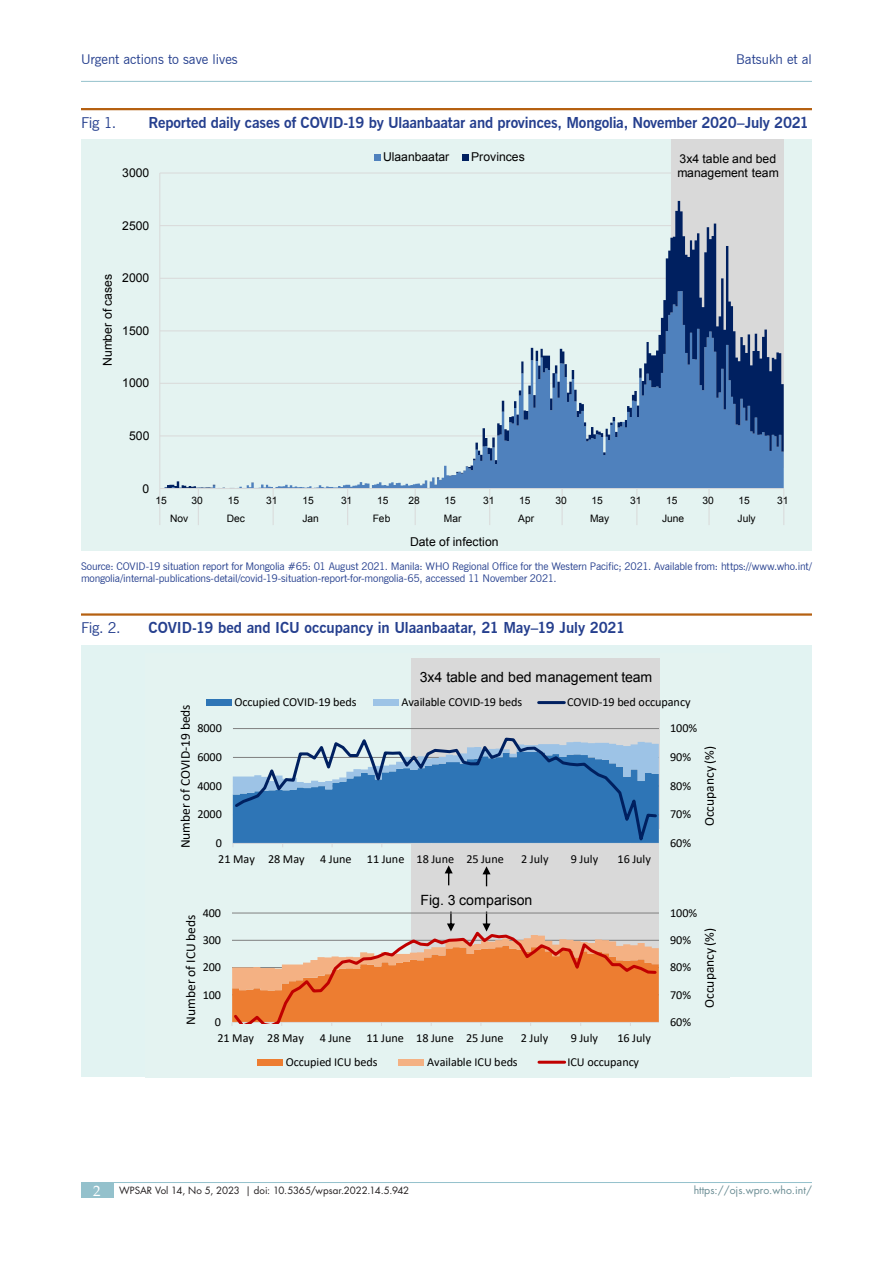
<style>
.page{position:relative;width:893px;height:1263px;background:#fff}
.page>*{position:absolute;margin:0;border:0;box-sizing:border-box;transform-origin:0 0}
.Figure_Head{font:700 15px "News Gothic BT";letter-spacing:-.01em;color:#253f8e}
.Figure_Head-2{font:15px "News Gothic BT";letter-spacing:-.015em;color:#253f8e}
.t1{font:14.1px "Arial";letter-spacing:-.005em;color:#000}
.t2{font:13.5px "Calibri";color:#000}
.t3{font:13.5px "News Gothic BT";color:#253f8e}
.t4{font:12.15px "Calibri";letter-spacing:-.005em;color:#000}
.t5{font:12.15px/14.7px "Arial";letter-spacing:.005em;color:#000}
.Table_Figure_Footnot{font:10.5px/12px "News Gothic BT";letter-spacing:-.015em;color:#253f8e}
.t6{font:10.5px "Futura LT";color:#6b8d94}
.t7{font:10.2px "Arial";letter-spacing:-.01em;color:#000}
.t8{font:9.75px "Futura LT";letter-spacing:-.005em;color:#231f20}
.s1{font-family:"Palatino Linotype";font-size:15px;color:#fff}
</style>
<div class="page">
<hr style="left:81px;top:1182px;width:731px;height:1px;background:#94c1cc">
<div style="left:81px;top:1182px;width:32px;height:16px;background:#94c1cc"></div>
<hr style="left:81px;top:81px;width:731px;height:1px;background:#94c1cc">
<div style="left:81px;top:645px;width:731px;height:432px;background:#e2f3f2"></div>
<hr style="left:81px;top:108px;width:731px;height:2px;background:#b56011">
<hr style="left:81px;top:613px;width:731px;height:3px;background:#b56011">
<div style="left:412px;top:659px;width:247px;height:364px;background:#d9d9d9"></div>
<div style="left:413px;top:659px;width:247px;height:170px;background:#d9d9d9"></div>
<svg style="left:445px;top:865px;width:8px;height:20px"></svg>
<svg style="left:482px;top:866px;width:9px;height:20px"></svg>
<svg style="left:231px;top:911px;width:428px;height:115px"></svg>
<div style="left:257px;top:1059px;width:26px;height:6px;background:#ed7d31"></div>
<div style="left:399px;top:1059px;width:25px;height:6px;background:#f4b183"></div>
<hr style="left:539px;top:1061px;width:26px;height:3px;background:#c00000">
<hr style="left:233px;top:728px;width:426px;height:1px;background:#7f7f7f">
<svg style="left:232px;top:733px;width:427px;height:119px"></svg>
<div style="left:206px;top:699px;width:25px;height:7px;background:#2e75b6"></div>
<div style="left:373px;top:699px;width:26px;height:7px;background:#9dc3e6"></div>
<hr style="left:539px;top:701px;width:25px;height:3px;background:#002060">
<div style="left:81px;top:139px;width:731px;height:412px;background:#e4f3f1"></div>
<div style="left:672px;top:139px;width:112px;height:329px;background:#d9d9d9"></div>
<hr style="left:160px;top:435px;width:624px;height:1px;background:#d9d9d9">
<hr style="left:160px;top:383px;width:624px;height:1px;background:#d9d9d9">
<hr style="left:160px;top:330px;width:624px;height:1px;background:#d9d9d9">
<hr style="left:160px;top:278px;width:624px;height:1px;background:#d9d9d9">
<hr style="left:160px;top:225px;width:624px;height:1px;background:#d9d9d9">
<hr style="left:160px;top:173px;width:624px;height:1px;background:#d9d9d9">
<svg style="left:165px;top:201px;width:619px;height:287px"></svg>
<hr style="left:159px;top:173px;width:1px;height:315px;background:#d9d9d9">
<hr style="left:160px;top:488px;width:624px;height:1px;background:#d9d9d9">
<svg style="left:159px;top:488px;width:1px;height:37px"></svg>
<svg style="left:198px;top:489px;width:1px;height:36px"></svg>
<svg style="left:273px;top:489px;width:1px;height:36px"></svg>
<svg style="left:347px;top:489px;width:1px;height:36px"></svg>
<svg style="left:415px;top:489px;width:1px;height:36px"></svg>
<svg style="left:489px;top:489px;width:1px;height:36px"></svg>
<svg style="left:562px;top:489px;width:1px;height:36px"></svg>
<svg style="left:636px;top:489px;width:1px;height:36px"></svg>
<svg style="left:709px;top:489px;width:1px;height:36px"></svg>
<svg style="left:783px;top:489px;width:1px;height:36px"></svg>
<svg style="left:374px;top:154px;width:6px;height:6px"></svg>
<svg style="left:462px;top:154px;width:6px;height:6px"></svg>
<p class="t3" style="left:81px;top:51px;width:158px">Urgent actions to save lives</p>
<p class="t3" style="left:736px;top:51px;width:77px">Batsukh et al</p>
<p class="Figure_Head-2" style="left:81px;top:114px;width:37px">Fig 1.</p>
<p class="Figure_Head" style="left:148px;top:114px;width:662px">Reported daily cases of COVID-19 by Ulaanbaatar and provinces, Mongolia, November 2020–July 2021</p>
<p class="t5" style="left:122px;top:165px;width:28px">3000</p>
<p class="t5" style="left:122px;top:218px;width:28px">2500</p>
<p class="t5" style="left:100px;top:366px;width:94px;rotate:-90deg">Number of cases</p>
<p class="t5" style="left:122px;top:271px;width:28px">2000</p>
<p class="t5" style="left:122px;top:323px;width:28px">1500</p>
<p class="t5" style="left:122px;top:376px;width:29px">1000</p>
<p class="t5" style="left:383px;top:149px;width:68px">Ulaanbaatar</p>
<p class="t5" style="left:471px;top:149px;width:55px">Provinces</p>
<p class="t5" style="left:677px;top:151px;width:103px">3x4 table and bed management team</p>
<p class="t5" style="left:129px;top:428px;width:22px">500</p>
<p class="t5" style="left:143px;top:481px;width:8px">0</p>
<p class="t7" style="left:155px;top:494px;width:13px">15</p>
<p class="t7" style="left:192px;top:494px;width:13px">30</p>
<p class="t7" style="left:228px;top:494px;width:13px">15</p>
<p class="t7" style="left:266px;top:494px;width:13px">31</p>
<p class="t7" style="left:302px;top:494px;width:13px">15</p>
<p class="t7" style="left:341px;top:494px;width:13px">31</p>
<p class="t7" style="left:377px;top:494px;width:13px">15</p>
<p class="t7" style="left:408px;top:494px;width:13px">28</p>
<p class="t7" style="left:445px;top:494px;width:13px">15</p>
<p class="t7" style="left:483px;top:494px;width:13px">31</p>
<p class="t7" style="left:519px;top:494px;width:13px">15</p>
<p class="t7" style="left:555px;top:494px;width:13px">30</p>
<p class="t7" style="left:592px;top:494px;width:13px">15</p>
<p class="t7" style="left:630px;top:494px;width:13px">31</p>
<p class="t7" style="left:666px;top:494px;width:13px">15</p>
<p class="t7" style="left:702px;top:494px;width:13px">30</p>
<p class="t7" style="left:739px;top:494px;width:13px">15</p>
<p class="t7" style="left:777px;top:494px;width:13px">31</p>
<p class="t7" style="left:170px;top:512px;width:20px">Nov</p>
<p class="t7" style="left:227px;top:512px;width:20px">Dec</p>
<p class="t7" style="left:302px;top:512px;width:18px">Jan</p>
<p class="t7" style="left:373px;top:512px;width:19px">Feb</p>
<p class="t7" style="left:444px;top:512px;width:19px">Mar</p>
<p class="t7" style="left:518px;top:512px;width:17px">Apr</p>
<p class="t7" style="left:590px;top:512px;width:21px">May</p>
<p class="t7" style="left:662px;top:512px;width:24px">June</p>
<p class="t7" style="left:738px;top:512px;width:20px">July</p>
<p class="t5" style="left:410px;top:535px;width:90px">Date of infection</p>
<p class="Table_Figure_Footnot" style="left:81px;top:560px;width:732px">Source: COVID-19 situation report for Mongolia #65: 01 August 2021. Manila: WHO Regional Office for the Western Pacific; 2021. Available from: https://www.who.int/ mongolia/internal-publications-detail/covid-19-situation-report-for-mongolia-65, accessed 11 November 2021.</p>
<p class="Figure_Head-2" style="left:81px;top:619px;width:41px">Fig. 2.</p>
<p class="Figure_Head" style="left:148px;top:619px;width:478px">COVID-19 bed and ICU occupancy in Ulaanbaatar, 21 May–19 July 2021</p>
<p class="t1" style="left:420px;top:668px;width:234px">3x4 table and bed management team</p>
<p class="t2" style="left:176px;top:848px;width:145px;rotate:-90deg">Number of COVID-19 beds</p>
<p class="t4" style="left:197px;top:720px;width:26px">8000</p>
<p class="t4" style="left:197px;top:748px;width:26px">6000</p>
<p class="t4" style="left:197px;top:777px;width:26px">4000</p>
<p class="t4" style="left:197px;top:806px;width:26px">2000</p>
<p class="t4" style="left:216px;top:835px;width:8px">0</p>
<p class="t4" style="left:234px;top:694px;width:124px">Occupied COVID-19 beds</p>
<p class="t4" style="left:401px;top:694px;width:122px">Available COVID-19 beds</p>
<p class="t4" style="left:567px;top:694px;width:125px">COVID-19 bed occupancy</p>
<p class="t4" style="left:670px;top:720px;width:28px">100%</p>
<p class="t4" style="left:670px;top:748px;width:22px">90%</p>
<p class="t4" style="left:670px;top:777px;width:22px">80%</p>
<p class="t4" style="left:670px;top:806px;width:22px">70%</p>
<p class="t4" style="left:670px;top:835px;width:22px">60%</p>
<p class="t2" style="left:700px;top:826px;width:82px;rotate:-90deg">Occupancy (%)</p>
<p class="t4" style="left:218px;top:850px;width:88px">21 May 28 May</p>
<p class="t4" style="left:320px;top:850px;width:33px">4 June</p>
<p class="t4" style="left:367px;top:850px;width:138px">11 June 18 June 25 June</p>
<p class="t4" style="left:521px;top:850px;width:29px">2 July</p>
<p class="t4" style="left:571px;top:850px;width:29px">9 July</p>
<p class="t4" style="left:618px;top:850px;width:35px">16 July</p>
<p class="t4" style="left:203px;top:904px;width:20px">400</p>
<p class="t2" style="left:181px;top:1025px;width:112px;rotate:-90deg">Number of ICU beds</p>
<p class="t4" style="left:203px;top:932px;width:20px">300</p>
<p class="t4" style="left:203px;top:959px;width:20px">200</p>
<p class="t4" style="left:203px;top:986px;width:20px">100</p>
<p class="t4" style="left:215px;top:1013px;width:8px">0</p>
<p class="t1" style="left:420px;top:890px;width:113px">Fig. 3 comparison</p>
<p class="t4" style="left:218px;top:1029px;width:88px">21 May 28 May</p>
<p class="t4" style="left:320px;top:1029px;width:33px">4 June</p>
<p class="t4" style="left:366px;top:1029px;width:139px">11 June 18 June 25 June</p>
<p class="t4" style="left:521px;top:1029px;width:29px">2 July</p>
<p class="t4" style="left:571px;top:1029px;width:29px">9 July</p>
<p class="t4" style="left:617px;top:1029px;width:35px">16 July</p>
<p class="t4" style="left:286px;top:1053px;width:93px">Occupied ICU beds</p>
<p class="t4" style="left:427px;top:1053px;width:92px">Available ICU beds</p>
<p class="t4" style="left:567px;top:1053px;width:73px">ICU occupancy</p>
<p class="t4" style="left:670px;top:904px;width:28px">100%</p>
<p class="t4" style="left:670px;top:932px;width:22px">90%</p>
<p class="t4" style="left:670px;top:959px;width:22px">80%</p>
<p class="t4" style="left:670px;top:986px;width:22px">70%</p>
<p class="t4" style="left:670px;top:1013px;width:22px">60%</p>
<p class="t2" style="left:700px;top:1008px;width:82px;rotate:-90deg">Occupancy (%)</p>
<p class="t8" style="left:93px;top:1184px;width:317px"><span class="s1">2</span> WPSAR Vol 14, No 5, 2023 | doi: 10.5365/wpsar.2022.14.5.942</p>
<p class="t6" style="left:694px;top:1184px;width:120px">https://ojs.wpro.who.int/</p>
</div>
